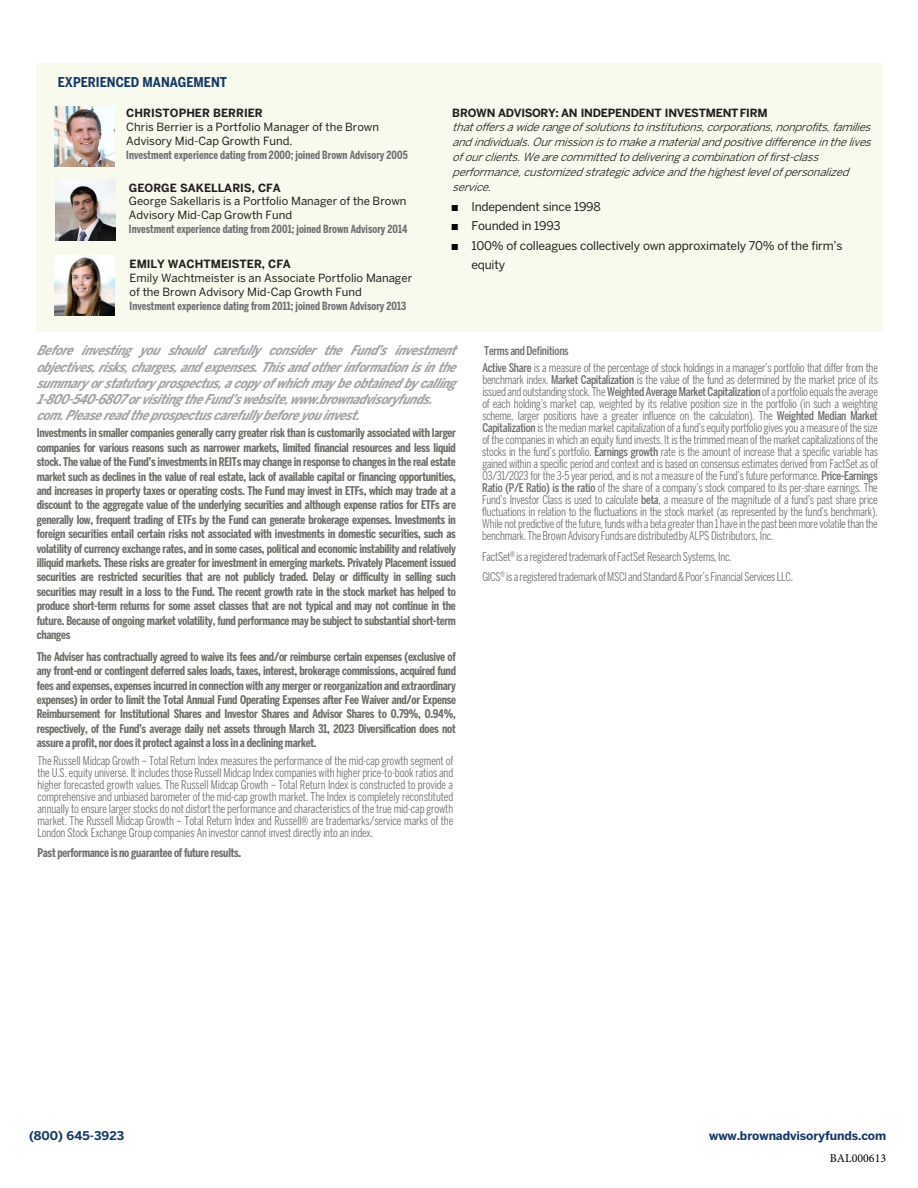
<style>
.page{position:relative;width:918px;height:1188px;background:#fff}
.page>*{position:absolute;margin:0;border:0;box-sizing:border-box;transform-origin:0 0}
.t1{font:italic 700 13.5px/16.2px "Benton Sans Cond";letter-spacing:-.015em;color:#a3a5a8}
.t2{font:700 13.5px "Benton Sans Cond";color:#163963}
.t3{font:12px/12px "Benton Sans Comp";letter-spacing:-.02em;color:#6d6e71;text-align:justify}
.t4{font:700 12px/14.4px "Benton Sans Comp";letter-spacing:-.025em;color:#6d6e67;text-align:justify}
.t5{font:12px/19.5px "Benton Sans";letter-spacing:-.015em;color:#231f20}
.t6{font:700 12px/22px "Benton Sans";letter-spacing:-.01em;color:#163963;text-align:right}
.t7{font:700 12px "Benton Sans Comp";letter-spacing:-.02em;color:#6d6e71}
.t8{font:500 12px "Benton Sans Comp";letter-spacing:-.025em;color:#6d6e71}
.t9{font:italic 11.25px/15px "Benton Sans";color:#231f20}
.t10{font:11.25px/14.1px "Benton Sans";color:#231f20}
.t11{font:700 11.25px "Benton Sans Comp";color:#6d6e71}
.t12{font:700 11.25px "Benton Sans";color:#231f20}
.t13{font:700 11.25px "Benton Sans";letter-spacing:-.02em;color:#231f20}
.s1{font-weight:500}
.s2{font-family:"Minion Pro";font-weight:400;color:#000}
</style>
<div class="page">
<div style="left:36px;top:63px;width:847px;height:268px;background:#f7faec"></div>
<img style="left:55px;top:106px;width:60px;height:60px">
<img style="left:54px;top:255px;width:61px;height:61px">
<img style="left:55px;top:180px;width:61px;height:60px">
<p class="t2" style="left:58px;top:74px;width:171px">EXPERIENCED MANAGEMENT</p>
<p class="t12" style="left:126px;top:107px;width:138px">CHRISTOPHER BERRIER</p>
<p class="t10" style="left:126px;top:120px;width:254px">Chris Berrier is a Portfolio Manager of the Brown<br>Advisory Mid-Cap Growth Fund.</p>
<p class="t11" style="left:126px;top:148px;width:283px">Investment experience dating from 2000; joined Brown Advisory 2005</p>
<p class="t12" style="left:129px;top:181px;width:153px">GEORGE SAKELLARIS, CFA</p>
<p class="t10" style="left:129px;top:194px;width:279px">George Sakellaris is a Portfolio Manager of the Brown<br>Advisory Mid-Cap Growth Fund</p>
<p class="t11" style="left:129px;top:223px;width:280px">Investment experience dating from 2001; joined Brown Advisory 2014</p>
<p class="t12" style="left:130px;top:258px;width:163px">EMILY WACHTMEISTER, CFA</p>
<p class="t10" style="left:130px;top:271px;width:284px">Emily Wachtmeister is an Associate Portfolio Manager of the Brown Advisory Mid-Cap Growth Fund</p>
<p class="t11" style="left:130px;top:299px;width:278px">Investment experience dating from 2011; joined Brown Advisory 2013</p>
<p class="t13" style="left:452px;top:107px;width:317px">BROWN ADVISORY: AN INDEPENDENT INVESTMENTFIRM</p>
<p class="t9" style="left:452px;top:120px;width:425px">thatoffersawiderangeofsolutionstoinstitutions,corporations,nonprofits,families andindividuals.Ourmissionistomakeamaterialandpositivedifferenceinthelives ofourclients.Wearecommittedtodeliveringacombinationoffirst-class performance,customizedstrategicadviceandthehighestlevelofpersonalized service.</p>
<p class="t5" style="left:471px;top:197px;width:131px">Independent since 1998</p>
<p class="t5" style="left:471px;top:216px;width:91px">Founded in 1993</p>
<p class="t5" style="left:471px;top:236px;width:373px">100% of colleagues collectively own approximately 70% of the firm’s equity</p>
<p class="t1" style="left:37px;top:342px;width:426px">Before investing you should carefully consider the Fund’s investment</p>
<p class="t8" style="left:484px;top:343px;width:86px">Terms and Definitions</p>
<p class="t1" style="left:37px;top:358px;width:426px">objectives, risks, charges, and exp enses. This and other information is in the summary or statutory prospectus, a copy of which may be obtained by calling<br>1-800-540-6807 or visiting the Fund’s website, www.brownadvisoryfunds.</p>
<p class="t1" style="left:37px;top:407px;width:329px">com. Please read the prospectus carefully before you invest.</p>
<p class="t4" style="left:37px;top:426px;width:421px">Investments in smaller companies generally carry greater risk than is customarily associated with larger companies for various reasons such as narrower markets, limited financial resources and less liquid stock. The value of the Fund’s investments in REITs may change in response to changes in the real estate market such as declines in the value of real estate, lack of available capital or financing opportunities, and increases in property taxes or operating costs. The Fund may invest in ETFs, which may trade at a discount to the aggregate value of the underlying securities and although expense ratios for ETFs are generally low, frequent trading of ETFs by the Fund can generate brokerage expenses. Investments in foreign securities entail certain risks not associated with investments in domestic securities, such as volatility of currency exchange rates, and in some cases, political and economic instability and relatively illiquid markets. These risks are greater for investment in emerging markets. Privately Placement issued securities are restricted securities that are not publicly traded. Delay or difficulty in selling such securities may result in a loss to the Fund. The recent growth rate in the stock market has helped to produce short-term returns for some asset classes that are not typical and may not continue in the future. Because of ongoing market volatility, fund performance may be subject to substantial short-term changes</p>
<p class="t4" style="left:37px;top:650px;width:421px">The Adviser has contractually agreed to waive its fees and/or reimburse certain expenses (exclusive of any front-end or contingent deferred sales loads, taxes, interest, brokerage commissions, acquired fund fees and expenses, expenses incurred in connection with any merger or reorganization and extraordinary expenses) in order to limit the Total Annual Fund Operating Expenses after Fee Waiver and/or Expense Reimbursement for Institutional Shares and Investor Shares and Advisor Shares to 0.79%, 0.94%, respectively, of the Fund’s average daily net assets through March 31, 2023 Diversification does not assure a profit, nor doesit protect against a lossin a decliningmarket.</p>
<p class="t3" style="left:37px;top:755px;width:417px">The Russell Midcap Growth – Total Return Index measures the performance of the mid-cap growth segment of the U.S. equity universe. It includes those RussellMidcap Index companies with higher price-to-book ratios and higher forecasted growth values. The Russell Midcap Growth – Total Return Index is constructed to provide a comprehensive and unbiased barometer of the mid-cap growth market. The Index is completely reconstituted annually to ensure larger stocks do not distort the performance and characteristics of the true mid-cap growth market. The Russell Midcap Growth – Total Return Index and Russell® are trademarks/service marks of the London Stock Exchange Group companies An investor cannot invest directly into an index.</p>
<p class="t7" style="left:37px;top:845px;width:205px">Past performance isno guarantee of future results.</p>
<p class="t3" style="left:482px;top:362px;width:397px"><span class="s1">Active Share</span> is a measure of the percentage of stock holdings in a manager’s portfolio that differ from the benchmark index. <span class="s1">Market Capitalization</span> is the value of the fund as determined by the market price of its issued and outstanding stock. The<span class="s1">Weighted AverageMarket Capitalization</span> ofa portfolio equalstheaverage of each holding’s market cap, weighted by its relative position size in the portfolio (in such a weighting scheme, larger positions have a greater influence on the calculation). The <span class="s1">Weighted Median Market Capitalization</span> is the median market capitalization of a fund’s equity portfolio gives you a measure of the size of the companies in which an equity fund invests. It is the trimmed mean of the market capitalizations of the stocks in the fund’s portfolio. <span class="s1">Earnings growth</span> rate is the amount of increase that a specific variable has gained within a specific period and context and is based on consensus estimates derived from FactSet as of 03/31/2023 for the 3-5 year period, and is not a measure of the Fund’s future performance. <span class="s1">Price-Earnings Ratio (P/E Ratio) is the ratio</span> of the share of a company’s stock compared to its per-share earnings. The Fund’s Investor Class is used to calculate <span class="s1">beta</span>, a measure of the magnitude of a fund’s past share price fluctuations in relation to the fluctuations in the stock market (as represented by the fund’s benchmark).<br>While not predictive ofthefuture, fundswith a beta greaterthan 1 havein the past beenmorevolatilethan the benchmark.TheBrownAdvisoryFundsare distributedbyALPS Distributors, Inc.</p>
<p class="t3" style="left:482px;top:551px;width:251px">FactSet<sup>®</sup> isaregistered trademark ofFactSet Research Systems, Inc.</p>
<p class="t3" style="left:482px;top:571px;width:312px">GICS<sup>®</sup> isaregistered trademark ofMSCIand Standard&amp;Poor’sFinancial Services LLC.</p>
<p class="t6" style="left:29px;top:1125px;width:97px">(800) 645-3923</p>
<p class="t6" style="left:709px;top:1125px;width:179px">www.brownadvisoryfunds.com<br><span class="s2">BAL000613</span></p>
</div>
